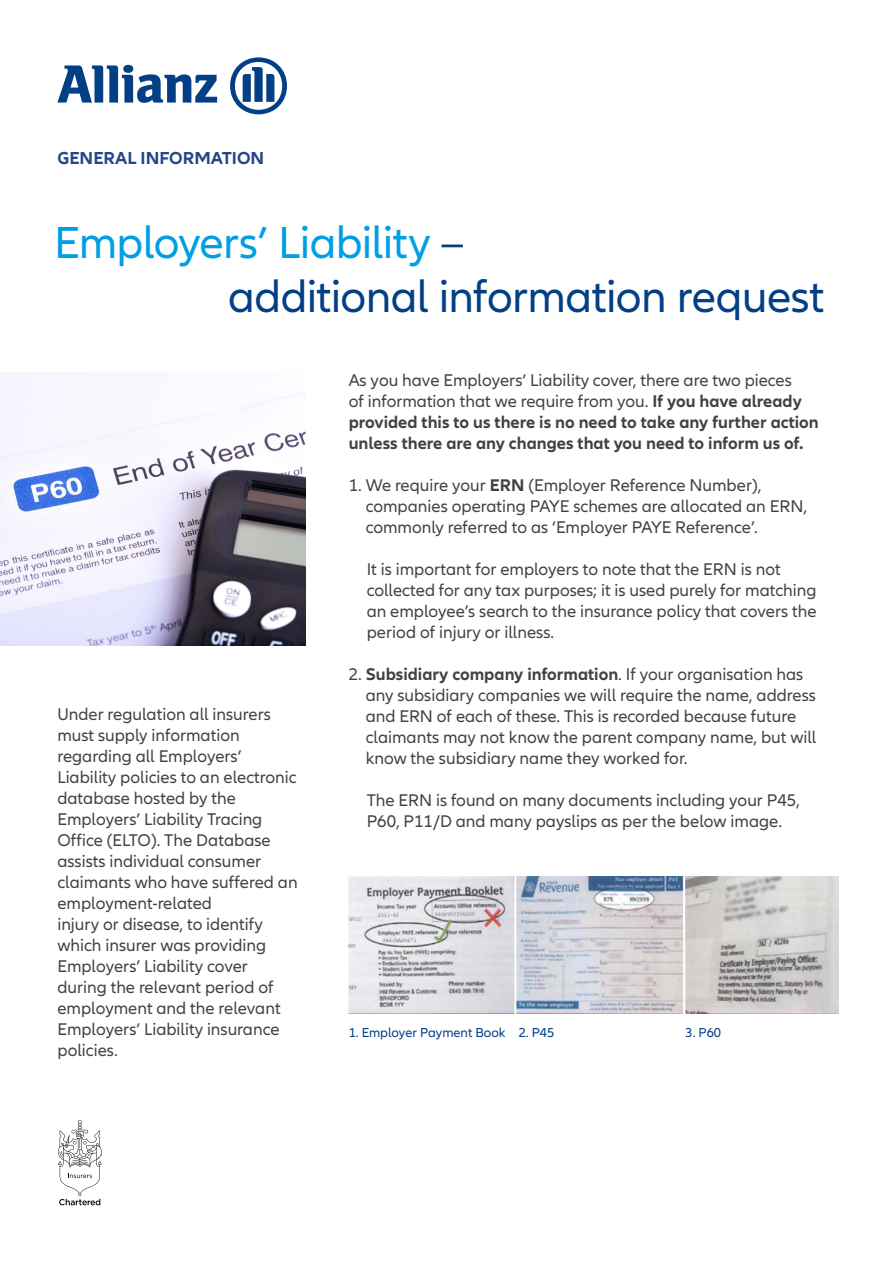
<style>
.page{position:relative;width:893px;height:1263px;background:#fff}
.page>*{position:absolute;margin:0;border:0;box-sizing:border-box;transform-origin:0 0}
.t1{font:46.5px/54px "Allianz Neo";letter-spacing:-.015em;color:#033f85}
.t2{font:700 18px "Allianz Neo";color:#264787}
.t3{font:17.55px/21px "Allianz Neo";color:#424241}
.t4{font:700 17.55px/21px "Allianz Neo";color:#424241}
.t5{font:13.5px "Allianz Neo";color:#033f85}
.s1{color:#009fe3}
.s2{font-weight:400}
.s3{font-weight:700}
</style>
<div class="page">
<img style="left:0;top:373px;width:305px;height:273px">
<svg style="left:57px;top:65px;width:160px;height:38px"></svg>
<svg style="left:230px;top:57px;width:57px;height:57px"></svg>
<img style="left:349px;top:877px;width:490px;height:136px">
<svg style="left:58px;top:1120px;width:44px;height:85px"></svg>
<p class="t2" style="left:57px;top:147px;width:208px">GENERAL INFORMATION</p>
<h1 class="t1" style="left:228px;top:217px;width:598px;text-indent:-174px"><span class="s1">Employers’ Liability</span> –<br>additional information request</h1>
<p class="t3" style="left:57px;top:704px;width:242px">Under regulation all insurers must supply information regarding all Employers’<br>Liability policies to an electronic database hosted by the<br>Employers’ Liability Tracing<br>Office (ELTO). The Database assists individual consumer claimants who have suffered an employment-related<br>injury or disease, to identify which insurer was providing<br>Employers’ Liability cover during the relevant period of employment and the relevant<br>Employers’ Liability insurance policies.</p>
<p class="t4" style="left:349px;top:370px;width:471px"><span class="s2">As you have Employers’ Liability cover, there are two pieces<br>of information that we require from you.</span> If you have already provided this to us there is no need to take any further action unless there are any changes that you need to inform us of.</p>
<p class="t3" style="left:366px;top:475px;width:443px;text-indent:-17px">1. We require your <span class="s3">ERN</span> (Employer Reference Number), companies operating PAYE schemes are allocated an ERN, commonly referred to as ‘Employer PAYE Reference’.</p>
<p class="t3" style="left:367px;top:559px;width:451px">It is important for employers to note that the ERN is not collected for any tax purposes; it is used purely for matching an employee’s search to the insurance policy that covers the period of injury or illness.</p>
<p class="t3" style="left:366px;top:664px;width:452px;text-indent:-17px">2. <span class="s3">Subsidiary company information</span>. If your organisation has any subsidiary companies we will require the name, address and ERN of each of these. This is recorded because future claimants may not know the parent company name, but will know the subsidiary name they worked for.</p>
<p class="t3" style="left:367px;top:790px;width:435px">The ERN is found on many documents including your P45,<br>P60, P11/D and many payslips as per the below image.</p>
<p class="t5" style="left:349px;top:1025px;width:207px">1. Employer Payment Book 2. P45</p>
<p class="t5" style="left:685px;top:1025px;width:37px">3. P60</p>
</div>
